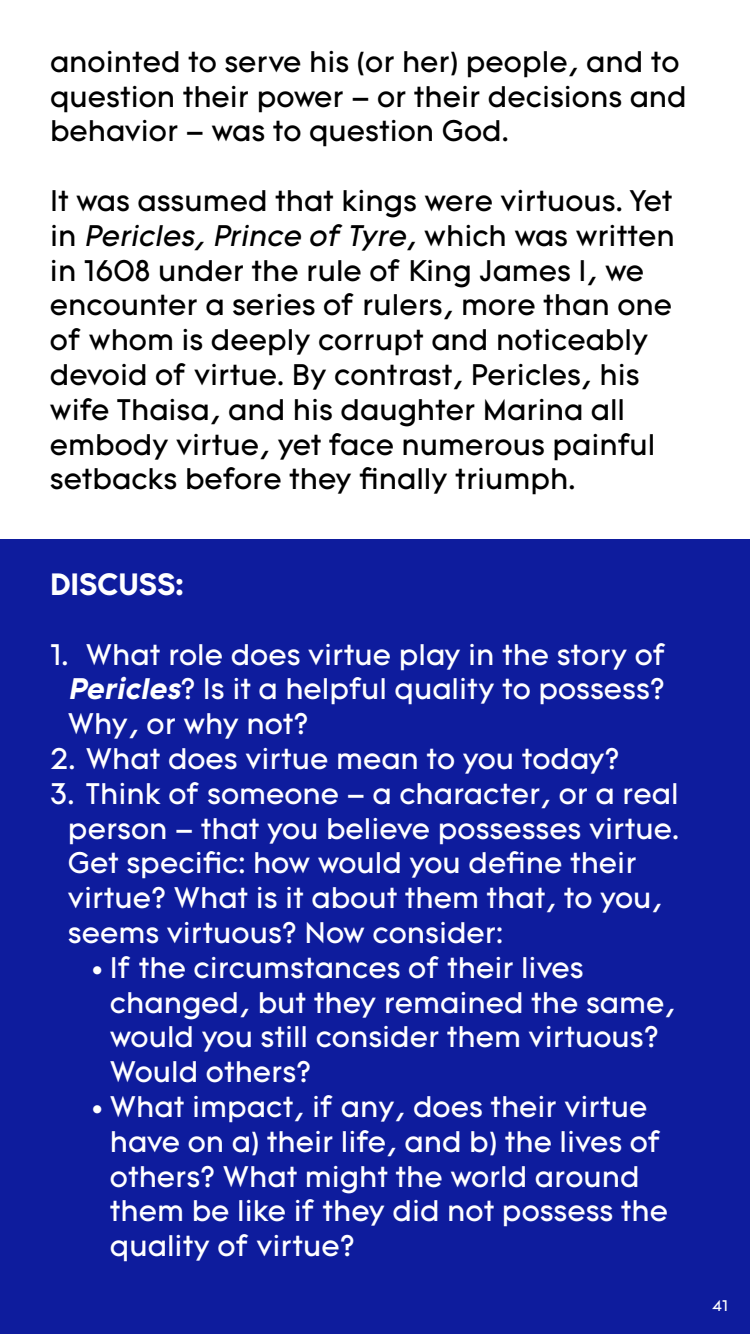
<style>
.page{position:relative;width:750px;height:1334px;background:#fff}
.page>*{position:absolute;margin:0;border:0;box-sizing:border-box;transform-origin:0 0}
.t1{font:700 30px "Tomica";color:#fff}
.t2{font:29px/34.8px "Tomica";color:#fff}
.t3{font:29px/34.8px "Tomica";color:#000}
.t4{font:15px "Tomica";color:#fff}
.s1{font-style:italic}
.s2{font-weight:700;font-style:italic}
</style>
<div class="page">
<div style="left:0;top:539px;width:750px;height:795px;background:#0e1c9d"></div>
<p class="t3" style="left:50px;top:46px;width:638px">anointed to serve his (or her) people, and to question their power – or their decisions and behavior – was to question God.</p>
<p class="t3" style="left:50px;top:185px;width:626px">It was assumed that kings were virtuous. Yet i n <span class="s1">Pericles,Prince of Tyre</span>, w h i c h wa s w r i t t e n in 1608 under the rule of King James I, we encounter a series of rulers, more than one of whom is deeply corrupt and noticeably devoid of virtue. By contrast, Pericles, his wife Thaisa, and his daughter Marina all embody virtue, yet face numerous painful setbacks before they finally triumph.</p>
<p class="t1" style="left:50px;top:565px;width:136px">DISCUSS:</p>
<p class="t2" style="left:68px;top:638px;width:600px;text-align:justify;text-indent:-18px">1. What role does virtue play in the story of <span class="s2">Pericles</span>? Is it a helpful quality to possess?<br>Why, or why not?</p>
<p class="t2" style="left:50px;top:743px;width:571px">2. What does virtue mean to you today?</p>
<p class="t2" style="left:68px;top:778px;width:613px;text-indent:-18px">3. Think of someone – a character, or a real person – that you believe possesses virtue.<br>Get specific: how would you define their virtue? What is it about them that, to you, seems virtuous? Now consider:</p>
<p class="t2" style="left:110px;top:952px;width:567px;text-indent:-18px">• If the circumstances of their lives changed, but they remained the same, would you still consider them virtuous?<br>Would others?</p>
<p class="t2" style="left:110px;top:1091px;width:560px;text-indent:-18px">• What impact, if any, does their virtue have on a) their life, and b) the lives of others? What might the world around them be like if they did not possess the quality of virtue?</p>
<p class="t4" style="left:712px;top:1296px;width:17px">41</p>
</div>
